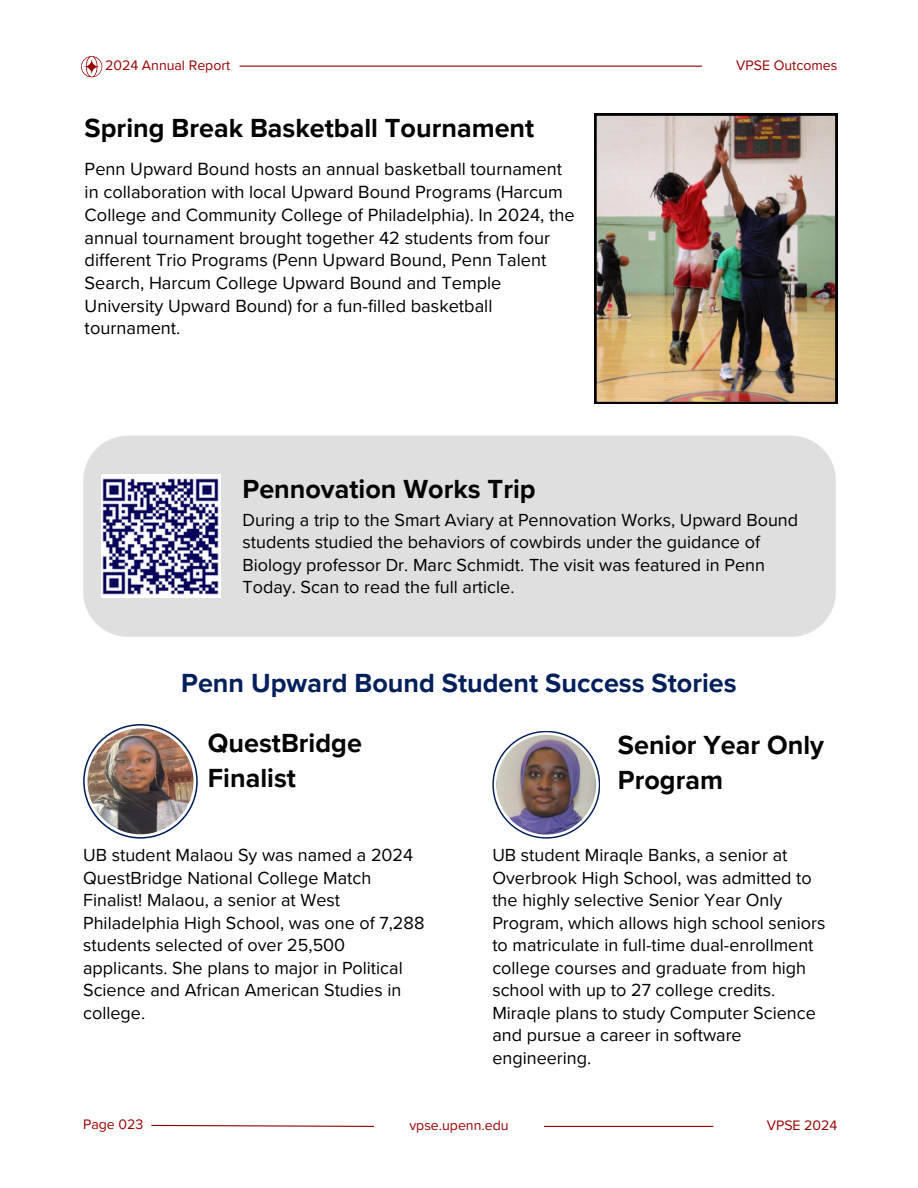
<style>
.page{position:relative;width:918px;height:1188px;background:#fff}
.page>*{position:absolute;margin:0;border:0;box-sizing:border-box;transform-origin:0 0}
.t1{font:700 27px/34.8px "Proxima Nova";color:#040404}
.t2{font:700 27px "Proxima Nova";color:#011f5b}
.t3{font:18.15px/22.8px "Proxima Nova";color:#000}
.t4{font:18px/22.5px "Proxima Nova";color:#000}
.t5{font:14.1px "Proxima Nova";color:#900}
</style>
<div class="page">
<svg style="left:151px;top:1124px;width:223px;height:3px"></svg>
<hr style="left:544px;top:1126px;width:169px;height:1px;background:#900">
<img style="left:594px;top:114px;width:243px;height:290px">
<svg style="left:83px;top:724px;width:115px;height:115px"></svg>
<svg style="left:85px;top:726px;width:111px;height:111px"></svg>
<img style="left:87px;top:728px;width:106px;height:106px;border-radius:50%">
<svg style="left:492px;top:731px;width:108px;height:108px"></svg>
<svg style="left:494px;top:732px;width:105px;height:105px"></svg>
<img style="left:496px;top:735px;width:100px;height:100px;border-radius:50%">
<div style="left:83px;top:436px;width:753px;height:201px;background:#dfdfdf;border-radius:45px"></div>
<img style="left:102px;top:475px;width:119px;height:122px">
<svg style="left:81px;top:56px;width:21px;height:21px"></svg>
<hr style="left:240px;top:66px;width:462px;height:1px;background:#900">
<h2 class="t5" style="left:105px;top:57px;width:127px">2024 Annual Report</h2>
<h1 class="t5" style="left:736px;top:57px;width:103px">VPSE Outcomes</h1>
<h1 class="t1" style="left:85px;top:111px;width:451px">Spring Break Basketball Tournament</h1>
<p class="t3" style="left:85px;top:158px;width:492px">Penn Upward Bound hosts an annual basketball tournament in collaboration with local Upward Bound Programs (Harcum College and Community College of Philadelphia). In 2024, the annual tournament brought together 42 students from four different Trio Programs (Penn Upward Bound, Penn Talent Search, Harcum College Upward Bound and Temple University Upward Bound) for a fun-filled basketball tournament.</p>
<h2 class="t1" style="left:242px;top:472px;width:295px">Pennovation Works Trip</h2>
<p class="t4" style="left:242px;top:509px;width:557px">During a trip to the Smart Aviary at Pennovation Works, Upward Bound students studied the behaviors of cowbirds under the guidance of Biology professor Dr. Marc Schmidt. The visit was featured in Penn Today. Scan to read the full article.</p>
<p class="t2" style="left:181px;top:667px;width:557px">Penn Upward Bound Student Success Stories</p>
<p class="t1" style="left:208px;top:727px;width:156px">QuestBridge<br>Finalist</p>
<p class="t1" style="left:618px;top:728px;width:208px">Senior Year Only<br>Program</p>
<h1 class="t4" style="left:83px;top:845px;width:343px">UB student Malaou Sy was named a 2024<br>QuestBridge National College Match Finalist! Malaou, a senior at West Philadelphia High School, was one of 7,288 students selected of over 25,500 applicants. She plans to major in Political Science and African American Studies in college.</h1>
<h2 class="t4" style="left:492px;top:845px;width:335px">UB student Miraqle Banks, a senior at Overbrook High School, was admitted to the highly selective Senior Year Only Program, which allows high school seniors to matriculate in full-time dual-enrollment college courses and graduate from high school with up to 27 college credits.<br>Miraqle plans to study Computer Science and pursue a career in software engineering.</h2>
<h1 class="t5" style="left:83px;top:1116px;width:62px">Page 023</h1>
<h1 class="t5" style="left:409px;top:1117px;width:101px">vpse.upenn.edu</h1>
<h2 class="t5" style="left:767px;top:1117px;width:72px">VPSE 2024</h2>
</div>
